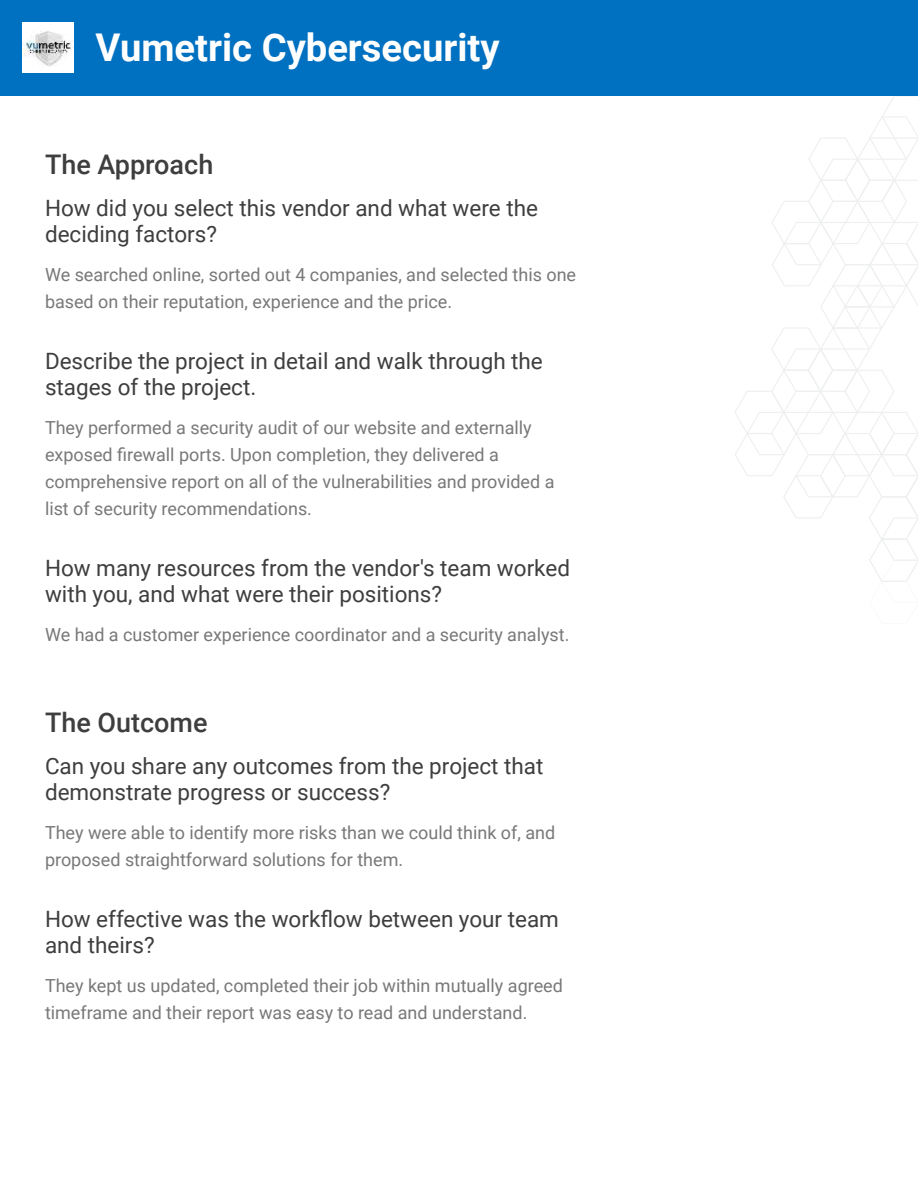
<style>
.page{position:relative;width:918px;height:1188px;background:#fff}
.page>*{position:absolute;margin:0;border:0;box-sizing:border-box;transform-origin:0 0}
.t1{font:700 38.25px "Roboto";color:#fff}
.t2{font:500 27px "Roboto";color:#3e3e3e}
.t3{font:22.5px/25.8px "Roboto";color:#3e3e3e}
.t4{font:18px/27px "Roboto";color:#787878}
</style>
<div class="page">
<svg style="left:735px;top:96px;width:183px;height:486px"></svg>
<div style="left:0;top:0;width:918px;height:96px;background:#0070c0"></div>
<img style="left:22px;top:23px;width:51px;height:50px">
<h1 class="t1" style="left:96px;top:32px;width:406px">Vumetric Cybersecurity</h1>
<h2 class="t2" style="left:45px;top:152px;width:170px">The Approach</h2>
<p class="t3" style="left:45px;top:197px;width:494px">How did you select this vendor and what were the deciding factors?</p>
<p class="t4" style="left:45px;top:262px;width:533px">We searched online, sorted out 4 companies, and selected this one based on their reputation, experience and the price.</p>
<p class="t3" style="left:45px;top:350px;width:499px">Describe the project in detail and walk through the stages of the project.</p>
<p class="t4" style="left:45px;top:415px;width:511px">They performed a security audit of our website and externally exposed firewall ports. Upon completion, they delivered a comprehensive report on all of the vulnerabilities and provided a list of security recommendations.</p>
<p class="t3" style="left:45px;top:557px;width:527px">How many resources from the vendor's team worked with you, and what were their positions?</p>
<p class="t4" style="left:45px;top:622px;width:526px">We had a customer experience coordinator and a security analyst.</p>
<h2 class="t2" style="left:45px;top:710px;width:164px">The Outcome</h2>
<p class="t3" style="left:45px;top:755px;width:500px">Can you share any outcomes from the project that demonstrate progress or success?</p>
<p class="t4" style="left:45px;top:820px;width:512px">They were able to identify more risks than we could think of, and proposed straightforward solutions for them.</p>
<p class="t3" style="left:45px;top:908px;width:515px">How effective was the workflow between your team and theirs?</p>
<p class="t4" style="left:45px;top:973px;width:519px">They kept us updated, completed their job within mutually agreed timeframe and their report was easy to read and understand.</p>
</div>
